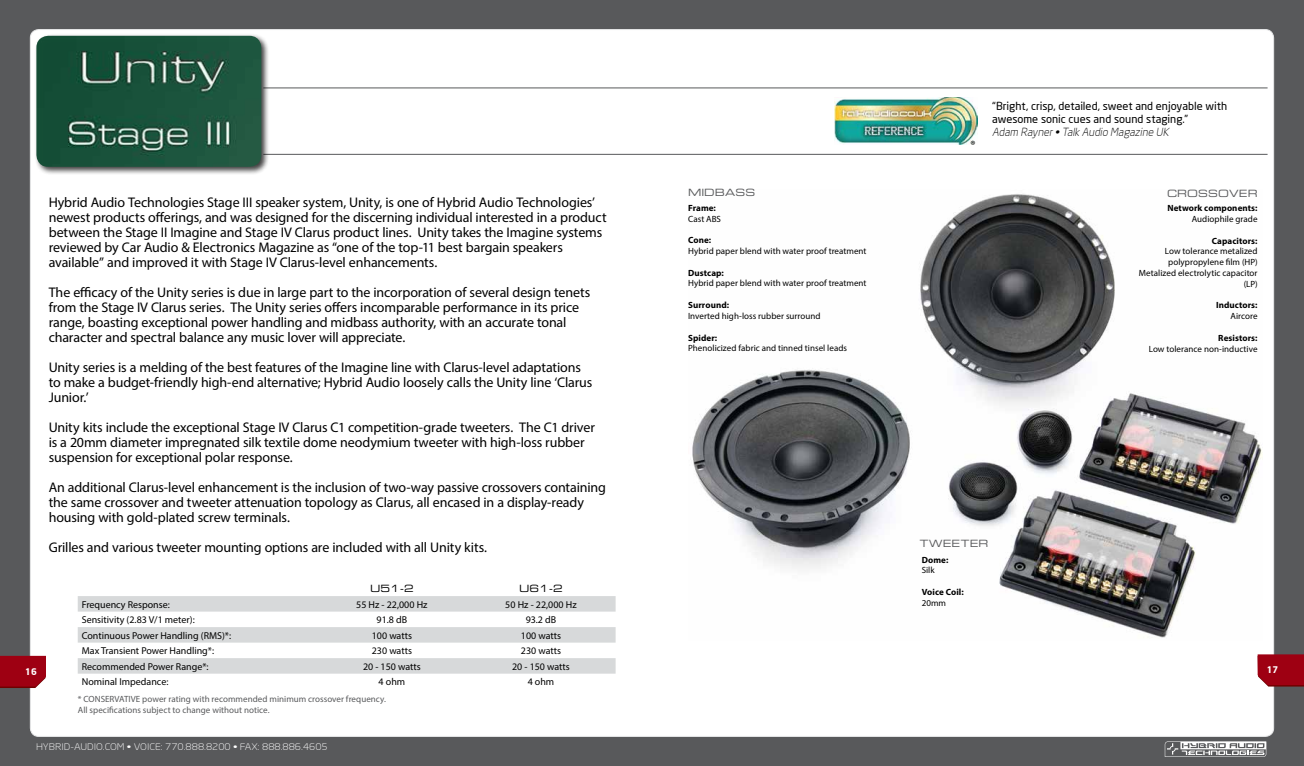
<style>
.page{position:relative;width:1304px;height:766px;background:#fff}
.page>*{position:absolute;margin:0;border:0;box-sizing:border-box;transform-origin:0 0}
.t1{font:14px/15px "Myriad Pro";letter-spacing:-.01em;color:#000}
.t2{font:12px "Myriad Pro";color:#000}
.t3{font:11px/13.2px "Neo Sans";color:#000}
.t4{font:italic 300 11px "Neo Sans";color:#000}
.t5{font:10px "Myriad Pro";color:#000}
.t6{font:10px "Eurostile LT Std Ex 2";letter-spacing:.01em;color:#58595b}
.t7{font:10px "Eurostile LT Std Ex 2";color:#000}
.t8{font:10px "Eurostile LT Std Ex 2";letter-spacing:.035em;color:#58595b}
.t9{font:9px/10.8px "Myriad Pro";letter-spacing:.005em;color:#000;text-align:right}
.t10{font:9px/10.8px "Myriad Pro";color:#58595b}
.t11{font:700 9px "Myriad Pro";letter-spacing:.01em;color:#000}
.t12{font:300 9px "Neo Sans";color:#fff;scale:1.19 1}
.t13{font:700 9px "Neo Sans";color:#fff}
</style>
<div class="page">
<div style="left:0;top:0;width:1304px;height:765px;background:#58595b"></div>
<div style="left:30px;top:30px;width:1244px;height:706px;background:#fff;border-radius:9px"></div>
<svg style="left:0;top:655px;width:46px;height:32px"></svg>
<svg style="left:1258px;top:654px;width:46px;height:32px"></svg>
<svg style="left:1165px;top:741px;width:101px;height:15px"></svg>
<img style="left:692px;top:194px;width:571px;height:444px">
<hr style="left:263px;top:87px;width:1005px;height:1px;background:#58595b">
<hr style="left:263px;top:154px;width:1005px;height:1px;background:#58595b">
<div style="left:78px;top:596px;width:538px;height:15px;background:#d7d9da"></div>
<div style="left:78px;top:627px;width:538px;height:15px;background:#d7d9da"></div>
<div style="left:78px;top:658px;width:538px;height:15px;background:#d7d9da"></div>
<div style="left:34px;top:33px;width:236px;height:142px;background:#000;opacity:.75"></div>
<img style="left:36px;top:36px;width:225px;height:131px">
<img style="left:835px;top:97px;width:143px;height:48px">
<p class="t2" style="left:970px;top:137px;width:7px">®</p>
<p class="t3" style="left:992px;top:99px;width:237px">“Bright, crisp, detailed, sweet and enjoyable with awesome sonic cues and sound staging.”</p>
<p class="t4" style="left:992px;top:126px;width:180px">Adam Rayner• Talk Audio Magazine UK</p>
<p class="t6" style="left:688px;top:185px;width:69px">MIDBASS</p>
<p class="t11" style="left:688px;top:202px;width:29px">Frame:</p>
<p class="t9" style="left:688px;top:213px;width:34px">Cast ABS</p>
<p class="t11" style="left:688px;top:234px;width:25px">Cone:</p>
<p class="t9" style="left:688px;top:245px;width:180px">Hybrid paper blend with water proof treatment</p>
<p class="t11" style="left:688px;top:267px;width:37px">Dustcap:</p>
<p class="t9" style="left:688px;top:278px;width:180px">Hybrid paper blend with water proof treatment</p>
<p class="t11" style="left:688px;top:299px;width:42px">Surround:</p>
<p class="t9" style="left:688px;top:310px;width:134px">Inverted high-loss rubber surround</p>
<p class="t11" style="left:688px;top:331px;width:31px">Spider:</p>
<p class="t9" style="left:688px;top:342px;width:160px">Phenolicized fabric and tinned tinsel leads</p>
<p class="t6" style="left:1167px;top:186px;width:92px">CROSSOVER</p>
<p class="t11" style="left:1167px;top:202px;width:92px">Network components:</p>
<p class="t9" style="left:1192px;top:213px;width:67px">Audiophile grade</p>
<p class="t11" style="left:1212px;top:234px;width:47px">Capacitors:</p>
<p class="t9" style="left:1139px;top:246px;width:120px">Low tolerance metalized polypropylene film (HP)<br>Metalized electrolytic capacitor (LP)</p>
<p class="t11" style="left:1216px;top:299px;width:43px">Inductors:</p>
<p class="t9" style="left:1231px;top:310px;width:29px">Aircore</p>
<p class="t11" style="left:1218px;top:332px;width:41px">Resistors:</p>
<p class="t9" style="left:1149px;top:343px;width:110px">Low tolerance non-inductive</p>
<p class="t1" style="left:49px;top:195px;width:559px">Hybrid Audio Technologies Stage III speaker system, Unity, is one of Hybrid Audio Technologies’ newest products offerings, and was designed for the discerning individual interested in a product between the Stage II Imagine and Stage IV Clarus product lines. Unity takes the Imagine systems reviewed by Car Audio &amp; Electronics Magazine as “one of the top-11 best bargain speakers available” and improved it with Stage IV Clarus-level enhancements.</p>
<p class="t1" style="left:49px;top:285px;width:543px">The efficacy of the Unity series is due in large part to the incorporation of several design tenets from the Stage IV Clarus series. The Unity series offers incomparable performance in its price range, boasting exceptional power handling and midbass authority, with an accurate tonal character and spectral balance any music lover will appreciate.</p>
<p class="t1" style="left:49px;top:360px;width:545px">Unity series is a melding of the best features of the Imagine line with Clarus-level adaptations to make a budget-friendly high-end alternative; Hybrid Audio loosely calls the Unity line ‘Clarus<br>Junior.’</p>
<p class="t1" style="left:49px;top:419px;width:548px">Unity kits include the exceptional Stage IV Clarus C1 competition-grade tweeters. The C1 driver is a 20mm diameter impregnated silk textile dome neodymium tweeter with high-loss rubber suspension for exceptional polar response.</p>
<p class="t1" style="left:49px;top:479px;width:559px">An additional Clarus-level enhancement is the inclusion of two-way passive crossovers containing the same crossover and tweeter attenuation topology as Clarus, all encased in a display-ready housing with gold-plated screw terminals.</p>
<p class="t1" style="left:49px;top:539px;width:440px">Grilles and various tweeter mounting options are included with all Unity kits.</p>
<p class="t8" style="left:920px;top:536px;width:70px">TWEETER</p>
<p class="t11" style="left:922px;top:553px;width:28px">Dome:</p>
<p class="t9" style="left:922px;top:564px;width:14px">Silk</p>
<p class="t11" style="left:922px;top:586px;width:43px">Voice Coil:</p>
<p class="t9" style="left:922px;top:597px;width:26px">20mm</p>
<p class="t7" style="left:370px;top:581px;width:45px">U51-2</p>
<p class="t7" style="left:519px;top:581px;width:45px">U61-2</p>
<p class="t5" style="left:82px;top:598px;width:90px">Frequency Response:</p>
<p class="t5" style="left:356px;top:598px;width:73px">55 Hz - 22,000 Hz</p>
<p class="t5" style="left:505px;top:598px;width:73px">50 Hz - 22,000 Hz</p>
<p class="t5" style="left:82px;top:613px;width:114px">Sensitivity (2.83 V/1 meter):</p>
<p class="t5" style="left:377px;top:613px;width:32px">91.8 dB</p>
<p class="t5" style="left:526px;top:613px;width:32px">93.2 dB</p>
<p class="t5" style="left:82px;top:629px;width:151px">Continuous Power Handling (RMS)*:</p>
<p class="t5" style="left:372px;top:629px;width:42px">100 watts</p>
<p class="t5" style="left:521px;top:629px;width:42px">100 watts</p>
<p class="t5" style="left:82px;top:644px;width:134px">Max Transient Power Handling*:</p>
<p class="t5" style="left:372px;top:644px;width:42px">230 watts</p>
<p class="t5" style="left:521px;top:644px;width:42px">230 watts</p>
<p class="t5" style="left:82px;top:660px;width:128px">Recommended Power Range*:</p>
<p class="t5" style="left:363px;top:660px;width:59px">20 - 150 watts</p>
<p class="t5" style="left:512px;top:660px;width:59px">20 - 150 watts</p>
<p class="t5" style="left:82px;top:675px;width:88px">Nominal Impedance:</p>
<p class="t5" style="left:379px;top:675px;width:28px">4 ohm</p>
<p class="t5" style="left:528px;top:675px;width:28px">4 ohm</p>
<p class="t13" style="left:25px;top:665px;width:13px">16</p>
<p class="t13" style="left:1267px;top:664px;width:13px">17</p>
<p class="t10" style="left:78px;top:693px;width:310px">* CONSERVATIVE power rating with recommended minimum crossover frequency.<br>All specifications subject to change without notice.</p>
<p class="t12" style="left:36px;top:741px;width:247px">HYBRID-AUDIO.COM • VOICE: 770.888.8200 • FAX: 888.886.4605</p>
</div>
